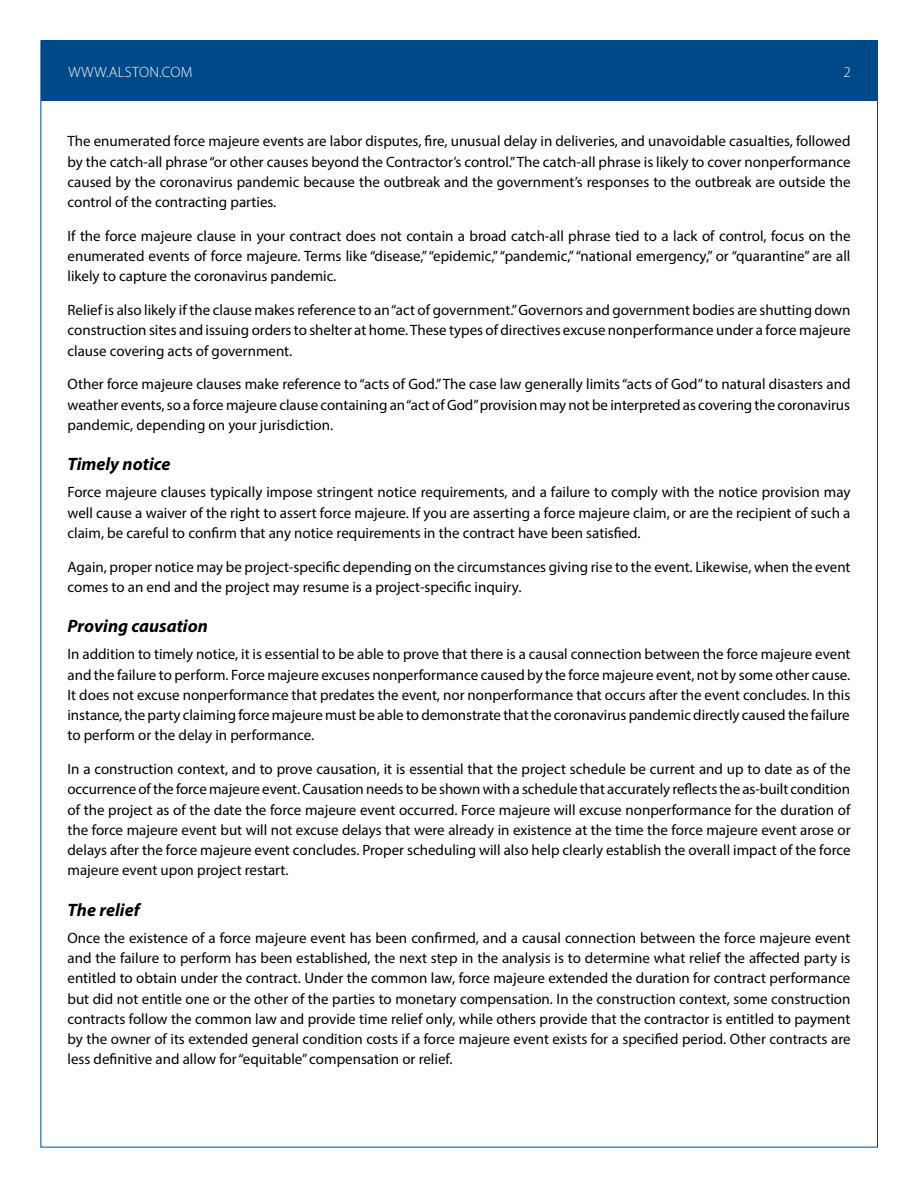
<style>
.page{position:relative;width:918px;height:1188px;background:#fff}
.page>*{position:absolute;margin:0;border:0;box-sizing:border-box;transform-origin:0 0}
.t1{font:italic 700 18px "Myriad Pro";color:#000}
.t2{font:15px/20.2px "Myriad Pro";color:#000;text-align:justify}
.t3{font:300 15px "Myriad Pro";letter-spacing:.02em;color:#fff}
</style>
<div class="page">
<div style="left:42px;top:40px;width:836px;height:61px;background:#004988"></div>
<p class="t3" style="left:68px;top:63px;width:126px">WWW.ALSTON.COM</p>
<p class="t3" style="left:843px;top:63px;width:9px">2</p>
<p class="t2" style="left:68px;top:131px;width:785px">The enumerated force majeure events are labor disputes, fire, unusual delay in deliveries, and unavoidable casualties, followed by the catch-all phrase “or other causes beyond the Contractor’s control.” The catch-all phrase is likely to cover nonperformance caused by the coronavirus pandemic because the outbreak and the government’s responses to the outbreak are outside the control of the contracting parties.</p>
<p class="t2" style="left:68px;top:225px;width:785px">If the force majeure clause in your contract does not contain a broad catch-all phrase tied to a lack of control, focus on the enumerated events of force majeure. Terms like “disease,” “epidemic,” “pandemic,” “national emergency,” or “quarantine” are all likely to capture the coronavirus pandemic.</p>
<p class="t2" style="left:68px;top:300px;width:785px">Relief is also likely if the clause makes reference to an “act of government.” Governors and government bodies are shutting down construction sites and issuing orders to shelter at home. These types of directives excuse nonperformance under a force majeure clause covering acts of government.</p>
<p class="t2" style="left:68px;top:374px;width:785px">Other force majeure clauses make reference to “acts of God.” The case law generally limits “acts of God” to natural disasters and weather events, so a force majeure clause containing an “act of God” provision may not be interpreted as covering the coronavirus pandemic, depending on your jurisdiction.</p>
<p class="t1" style="left:68px;top:452px;width:104px">Timely notice</p>
<p class="t2" style="left:68px;top:482px;width:785px">Force majeure clauses typically impose stringent notice requirements, and a failure to comply with the notice provision may well cause a waiver of the right to assert force majeure. If you are asserting a force majeure claim, or are the recipient of such a claim, be careful to confirm that any notice requirements in the contract have been satisfied.</p>
<p class="t2" style="left:68px;top:556px;width:785px">Again, proper notice may be project-specific depending on the circumstances giving rise to the event. Likewise, when the event comes to an end and the project may resume is a project-specific inquiry.</p>
<p class="t1" style="left:68px;top:614px;width:142px">Proving causation</p>
<p class="t2" style="left:68px;top:644px;width:785px">In addition to timely notice, it is essential to be able to prove that there is a causal connection between the force majeure event and the failure to perform. Force majeure excuses nonperformance caused by the force majeure event, not by some other cause.<br>It does not excuse nonperformance that predates the event, nor nonperformance that occurs after the event concludes. In this instance, the party claiming force majeure must be able to demonstrate that the coronavirus pandemic directly caused the failure to perform or the delay in performance.</p>
<p class="t2" style="left:68px;top:759px;width:785px">In a construction context, and to prove causation, it is essential that the project schedule be current and up to date as of the occurrence of the force majeure event. Causation needs to be shown with a schedule that accurately reflects the as-built condition of the project as of the date the force majeure event occurred. Force majeure will excuse nonperformance for the duration of the force majeure event but will not excuse delays that were already in existence at the time the force majeure event arose or delays after the force majeure event concludes. Proper scheduling will also help clearly establish the overall impact of the force majeure event upon project restart.</p>
<p class="t1" style="left:68px;top:898px;width:74px">The relief</p>
<p class="t2" style="left:68px;top:927px;width:785px">Once the existence of a force majeure event has been confirmed, and a causal connection between the force majeure event and the failure to perform has been established, the next step in the analysis is to determine what relief the affected party is entitled to obtain under the contract. Under the common law, force majeure extended the duration for contract performance but did not entitle one or the other of the parties to monetary compensation. In the construction context, some construction contracts follow the common law and provide time relief only, while others provide that the contractor is entitled to payment by the owner of its extended general condition costs if a force majeure event exists for a specified period. Other contracts are less definitive and allow for “equitable” compensation or relief.</p>
</div>
